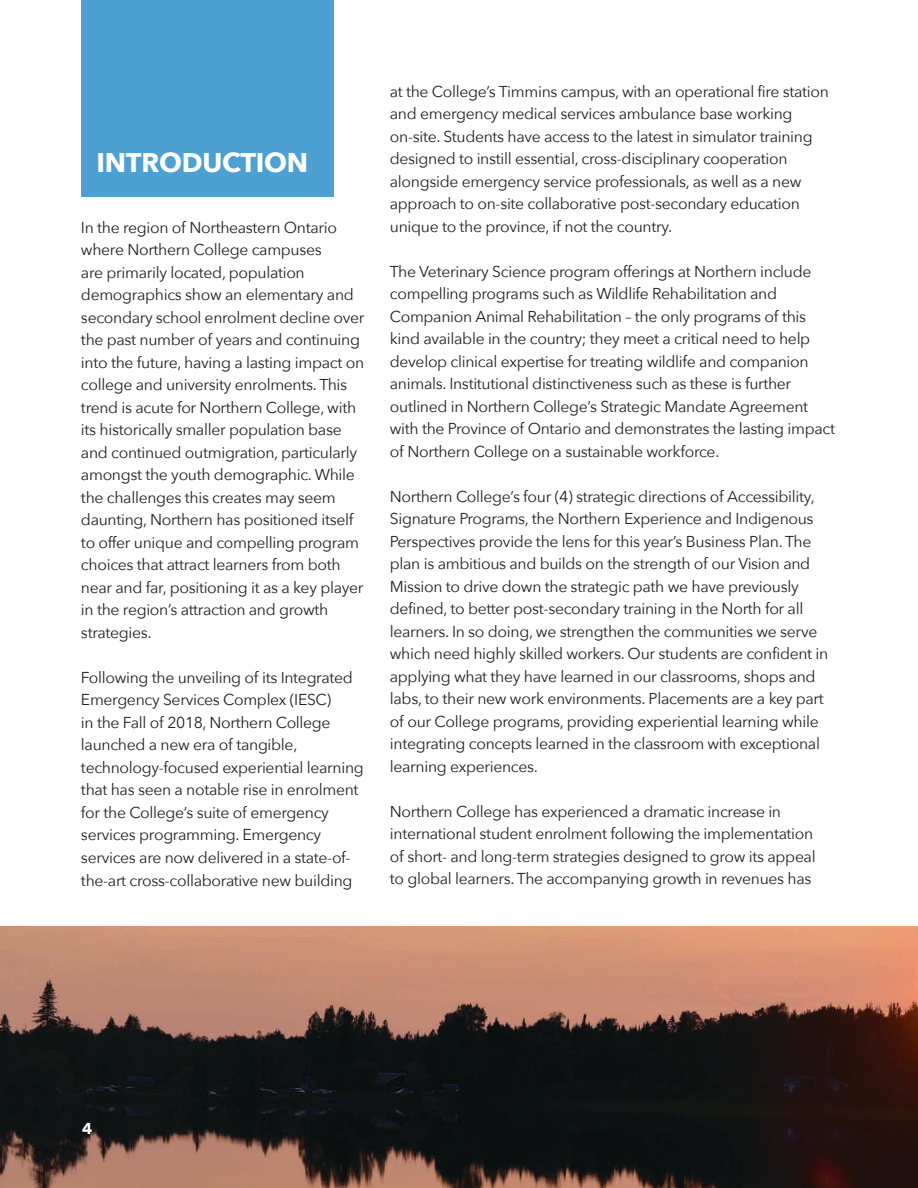
<style>
.page{position:relative;width:918px;height:1188px;background:#fff}
.page>*{position:absolute;margin:0;border:0;box-sizing:border-box;transform-origin:0 0}
.t1{font:700 27px "Avenir Next";letter-spacing:-.01em;color:#fff}
.t2{font:15.75px/22.5px "Avenir Next";letter-spacing:-.02em;color:#231f20}
.t3{font:700 15.75px "Avenir Next";color:#fff}
</style>
<div class="page">
<img style="left:0;top:927px;width:918px;height:261px">
<div style="left:81px;top:0;width:252px;height:197px;background:#4da1d2"></div>
<h1 class="t1" style="left:97px;top:139px;width:213px">INTRODUCTION</h1>
<p class="t2" style="left:81px;top:215px;width:285px">In the region of Northeastern Ontario where Northern College campuses<br>are primarily located, population demographics show an elementary and secondary school enrolment decline over the past number of years and continuing into the future, having a lasting impact on college and university enrolments. This trend is acute for Northern College, with its historically smaller population base and continued outmigration, particularly amongst the youth demographic. While the challenges this creates may seem daunting, Northern has positioned itself to offer unique and compelling program choices that attract learners from both near and far, positioning it as a key player in the region’s attraction and growth strategies.</p>
<p class="t2" style="left:81px;top:666px;width:284px">Following the unveiling of its Integrated Emergency Services Complex (IESC)<br>in the Fall of 2018, Northern College launched a new era of tangible, technology-focused experiential learning that has seen a notable rise in enrolment for the College’s suite of emergency services programming. Emergency services are now delivered in a state-of&shy;the-art cross-collaborative new building</p>
<p class="t2" style="left:390px;top:79px;width:441px">at the College’s Timmins campus, with an operational fire station and emergency medical services ambulance base working on-site. Students have access to the latest in simulator training designed to instill essential, cross-disciplinary cooperation alongside emergency service professionals, as well as a new approach to on-site collaborative post-secondary education unique to the province, if not the country.</p>
<p class="t2" style="left:390px;top:259px;width:447px">The Veterinary Science program offerings at Northern include compelling programs such as Wildlife Rehabilitation and Companion Animal Rehabilitation – the only programs of this kind available in the country; they meet a critical need to help develop clinical expertise for treating wildlife and companion animals. Institutional distinctiveness such as these is further outlined in Northern College’s Strategic Mandate Agreement with the Province of Ontario and demonstrates the lasting impact of Northern College on a sustainable workforce.</p>
<p class="t2" style="left:390px;top:484px;width:440px">Northern College’s four (4) strategic directions of Accessibility, Signature Programs, the Northern Experience and Indigenous Perspectives provide the lens for this year’s Business Plan. The plan is ambitious and builds on the strength of our Vision and Mission to drive down the strategic path we have previously defined, to better post-secondary training in the North for all learners. In so doing, we strengthen the communities we serve which need highly skilled workers. Our students are confident in applying what they have learned in our classrooms, shops and labs, to their new work environments. Placements are a key part of our College programs, providing experiential learning while integrating concepts learned in the classroom with exceptional learning experiences.</p>
<p class="t2" style="left:390px;top:800px;width:427px">Northern College has experienced a dramatic increase in international student enrolment following the implementation of short- and long-term strategies designed to grow its appeal to global learners. The accompanying growth in revenues has</p>
<p class="t3" style="left:82px;top:1114px;width:12px">4</p>
</div>
